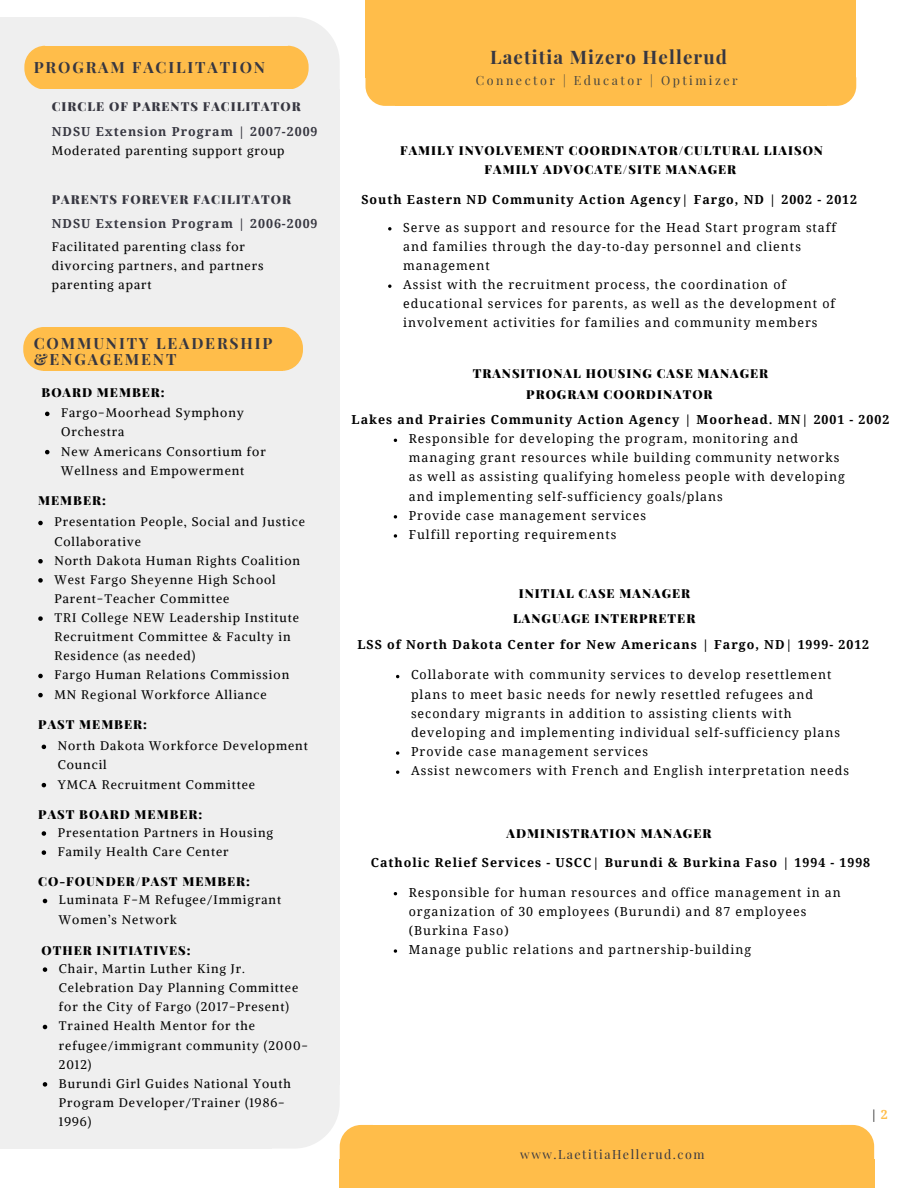
<style>
.page{position:relative;width:918px;height:1188px;background:#fff}
.page>*{position:absolute;margin:0;border:0;box-sizing:border-box;transform-origin:0 0}
.t1{font:700 18.75px "Playfair Display";letter-spacing:.06em;color:#373741}
.t2{font:700 15.6px/15.8px "Playfair Display";letter-spacing:.12em;color:#373741}
.t3{font:12.45px/19.2px "Droid Serif";letter-spacing:.08em;color:#000}
.t4{font:12.45px/19.2px "Alike";letter-spacing:.08em;color:#000}
.t5{font:900 12.45px "Playfair Display";letter-spacing:.08em;color:#000}
.t6{font:700 12.45px "Droid Serif";letter-spacing:.08em;color:#000}
.t7{font:700 12.45px "Droid Serif";letter-spacing:.08em;color:#373741}
.t8{font:900 12.45px "Playfair Display";letter-spacing:.08em;color:#373741}
.t9{font:12.45px "Playfair Display";letter-spacing:.2em;color:#444440}
.t10{font:12.45px "Playfair Display";letter-spacing:.12em;color:#373741}
.t11{font:12.45px "Droid Serif";color:#222}
.s1{font-weight:700;color:#ffbd4a}
</style>
<div class="page">
<div style="left:826px;top:0;width:30px;height:78px;background:#ffbd4a"></div>
<div style="left:395px;top:0;width:432px;height:78px;background:#ffbd4a"></div>
<div style="left:365px;top:0;width:31px;height:78px;background:#ffbd4a"></div>
<div style="left:395px;top:77px;width:432px;height:29px;background:#ffbd4a"></div>
<svg style="left:365px;top:78px;width:30px;height:28px"></svg>
<svg style="left:827px;top:78px;width:29px;height:28px"></svg>
<svg style="left:842px;top:1125px;width:32px;height:34px"></svg>
<div style="left:841px;top:1159px;width:33px;height:29px;background:#ffbd4a"></div>
<div style="left:372px;top:1159px;width:470px;height:29px;background:#ffbd4a"></div>
<div style="left:372px;top:1125px;width:470px;height:35px;background:#ffbd4a"></div>
<div style="left:340px;top:1159px;width:33px;height:29px;background:#ffbd4a"></div>
<svg style="left:388px;top:227px;width:4px;height:4px"></svg>
<svg style="left:388px;top:285px;width:4px;height:3px"></svg>
<svg style="left:394px;top:515px;width:3px;height:4px"></svg>
<svg style="left:394px;top:534px;width:3px;height:4px"></svg>
<svg style="left:396px;top:751px;width:3px;height:4px"></svg>
<svg style="left:394px;top:949px;width:3px;height:4px"></svg>
<div style="left:269px;top:90px;width:71px;height:995px;background:#efefef"></div>
<div style="left:0;top:90px;width:272px;height:995px;background:#efefef"></div>
<div style="left:0;top:17px;width:272px;height:75px;background:#efefef"></div>
<div style="left:0;top:1083px;width:272px;height:66px;background:#efefef"></div>
<svg style="left:272px;top:1085px;width:100px;height:75px"></svg>
<div style="left:44px;top:46px;width:245px;height:43px;background:#ffbd4a"></div>
<svg style="left:272px;top:17px;width:68px;height:73px"></svg>
<svg style="left:24px;top:46px;width:20px;height:43px"></svg>
<div style="left:43px;top:327px;width:240px;height:43px;background:#ffbd4a"></div>
<svg style="left:283px;top:327px;width:20px;height:43px"></svg>
<svg style="left:23px;top:327px;width:20px;height:43px"></svg>
<svg style="left:45px;top:412px;width:5px;height:4px"></svg>
<svg style="left:45px;top:450px;width:5px;height:4px"></svg>
<svg style="left:38px;top:521px;width:5px;height:4px"></svg>
<svg style="left:38px;top:559px;width:5px;height:5px"></svg>
<svg style="left:38px;top:578px;width:5px;height:5px"></svg>
<svg style="left:38px;top:616px;width:5px;height:5px"></svg>
<svg style="left:38px;top:674px;width:5px;height:4px"></svg>
<svg style="left:38px;top:693px;width:5px;height:4px"></svg>
<svg style="left:42px;top:745px;width:4px;height:4px"></svg>
<svg style="left:42px;top:783px;width:4px;height:4px"></svg>
<svg style="left:42px;top:831px;width:4px;height:5px"></svg>
<svg style="left:42px;top:850px;width:4px;height:5px"></svg>
<svg style="left:43px;top:899px;width:4px;height:4px"></svg>
<svg style="left:43px;top:967px;width:4px;height:5px"></svg>
<svg style="left:43px;top:1025px;width:4px;height:4px"></svg>
<svg style="left:43px;top:1082px;width:4px;height:5px"></svg>
<p class="t2" style="left:34px;top:59px;width:233px">PROGRAM FACILITATION</p>
<p class="t8" style="left:52px;top:98px;width:250px">CIRCLE OF PARENTS FACILITATOR</p>
<p class="t7" style="left:52px;top:124px;width:267px">NDSU Extension Program | 2007-2009</p>
<p class="t4" style="left:52px;top:141px;width:234px">Moderated parenting support group</p>
<p class="t8" style="left:52px;top:190px;width:241px">PARENTS FOREVER FACILITATOR</p>
<p class="t7" style="left:52px;top:217px;width:267px">NDSU Extension Program | 2006-2009</p>
<p class="t4" style="left:52px;top:237px;width:213px">Facilitated parenting class for divorcing partners, and partners parenting apart</p>
<p class="t2" style="left:34px;top:335px;width:240px">COMMUNITY LEADERSHIP &amp;ENGAGEMENT</p>
<p class="t5" style="left:42px;top:384px;width:124px">BOARD MEMBER:</p>
<p class="t4" style="left:61px;top:403px;width:206px">Fargo-Moorhead Symphony<br>Orchestra<br>New Americans Consortium for<br>Wellness and Empowerment</p>
<p class="t5" style="left:38px;top:492px;width:69px">MEMBER:</p>
<p class="t4" style="left:54px;top:512px;width:252px">Presentation People, Social and Justice<br>Collaborative<br>North Dakota Human Rights Coalition<br>West Fargo Sheyenne High School<br>Parent-Teacher Committee<br>TRI College NEW Leadership Institute<br>Recruitment Committee &amp; Faculty in<br>Residence (as needed)<br>Fargo Human Relations Commission<br>MN Regional Workforce Alliance</p>
<p class="t5" style="left:38px;top:715px;width:110px">PAST MEMBER:</p>
<p class="t4" style="left:58px;top:736px;width:251px">North Dakota Workforce Development<br>Council<br>YMCA Recruitment Committee</p>
<p class="t5" style="left:38px;top:805px;width:165px">PAST BOARD MEMBER:</p>
<p class="t4" style="left:58px;top:823px;width:217px">Presentation Partners in Housing<br>Family Health Care Center</p>
<p class="t5" style="left:38px;top:873px;width:213px">CO-FOUNDER/PAST MEMBER:</p>
<p class="t4" style="left:59px;top:890px;width:224px">Luminata F-M Refugee/Immigrant<br>Women’s Network</p>
<p class="t5" style="left:42px;top:942px;width:151px">OTHER INITIATIVES:</p>
<p class="t4" style="left:59px;top:959px;width:251px">Chair, Martin Luther King Jr.<br>Celebration Day Planning Committee for the City of Fargo (2017-Present)<br>Trained Health Mentor for the refugee/immigrant community (2000-<br>2012)<br>Burundi Girl Guides National Youth<br>Program Developer/Trainer (1986-<br>1996)</p>
<h1 class="t1" style="left:490px;top:43px;width:238px">Laetitia Mizero Hellerud</h1>
<p class="t9" style="left:476px;top:72px;width:263px">Connector | Educator | Optimizer</p>
<p class="t5" style="left:400px;top:142px;width:424px">FAMILY INVOLVEMENT COORDINATOR/CULTURAL LIAISON</p>
<p class="t6" style="left:361px;top:192px;width:497px">South Eastern ND Community Action Agency| Fargo, ND | 2002 - 2012</p>
<p class="t5" style="left:485px;top:161px;width:253px">FAMILY ADVOCATE/SITE MANAGER</p>
<p class="t3" style="left:403px;top:218px;width:434px">Serve as support and resource for the Head Start program staff and families through the day-to-day personnel and clients management<br>Assist with the recruitment process, the coordination of educational services for parents, as well as the development of involvement activities for families and community members</p>
<p class="t5" style="left:473px;top:364px;width:297px">TRANSITIONAL HOUSING CASE MANAGER</p>
<p class="t5" style="left:526px;top:386px;width:188px">PROGRAM COORDINATOR</p>
<p class="t6" style="left:352px;top:412px;width:539px">Lakes and Prairies Community Action Agency | Moorhead. MN| 2001 - 2002</p>
<p class="t3" style="left:409px;top:429px;width:437px">Responsible for developing the program, monitoring and managing grant resources while building community networks as well as assisting qualifying homeless people with developing and implementing self-sufficiency goals/plans<br>Provide case management services<br>Fulfill reporting requirements</p>
<p class="t5" style="left:519px;top:585px;width:173px">INITIAL CASE MANAGER</p>
<p class="t5" style="left:513px;top:610px;width:184px">LANGUAGE INTERPRETER</p>
<p class="t6" style="left:357px;top:637px;width:513px">LSS of North Dakota Center for New Americans | Fargo, ND| 1999- 2012</p>
<p class="t3" style="left:411px;top:665px;width:439px">Collaborate with community services to develop resettlement plans to meet basic needs for newly resettled refugees and secondary migrants in addition to assisting clients with developing and implementing individual self-sufficiency plans Provide case management services<br>Assist newcomers with French and English interpretation needs</p>
<p class="t5" style="left:506px;top:825px;width:206px">ADMINISTRATION MANAGER</p>
<p class="t6" style="left:371px;top:856px;width:501px">Catholic Relief Services - USCC| Burundi &amp; Burkina Faso | 1994 - 1998</p>
<p class="t3" style="left:409px;top:883px;width:434px">Responsible for human resources and office management in an organization of 30 employees (Burundi) and 87 employees (Burkina Faso)<br>Manage public relations and partnership-building</p>
<p class="t10" style="left:520px;top:1145px;width:186px">www.LaetitiaHellerud.com</p>
<p class="t11" style="left:871px;top:1108px;width:19px">| <span class="s1">2</span></p>
</div>
